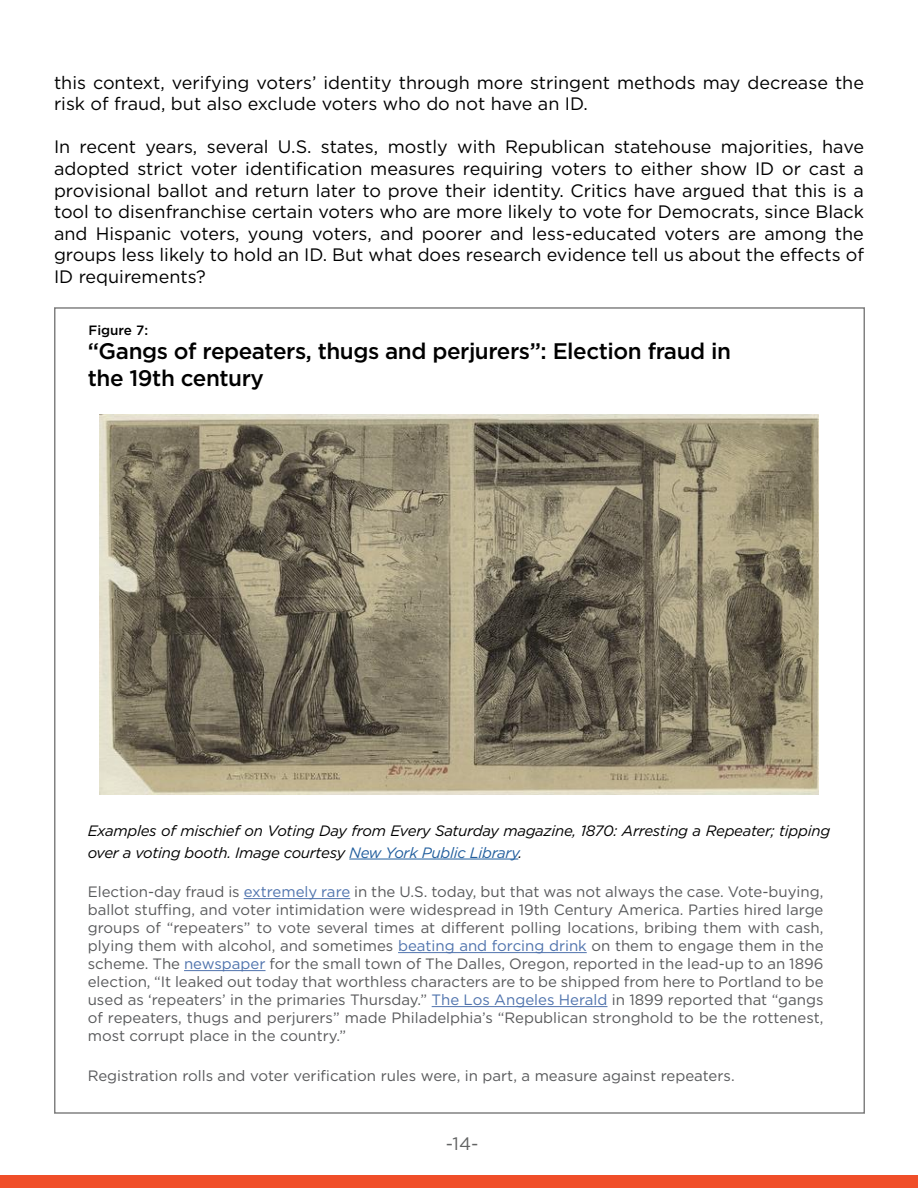
<style>
.page{position:relative;width:918px;height:1188px;background:#fff}
.page>*{position:absolute;margin:0;border:0;box-sizing:border-box;transform-origin:0 0}
.t1{font:500 22.5px/27px "Gotham";letter-spacing:-.02em;color:#000}
.t2{font:18px/21.6px "Gotham";color:#000}
.t3{font:18px "Gotham";color:#626363}
.t4{font:15px/18px "Gotham";color:#58595b;text-align:justify}
.t5{font:italic 15px/21.6px "Gotham";letter-spacing:-.02em;color:#000}
.t6{font:500 13.5px "Gotham";color:#000}
.s1{color:#215e9e}
.s2{color:#4f73ad}
</style>
<div class="page">
<img style="left:100px;top:415px;width:718px;height:379px">
<hr style="left:349px;top:859px;width:169px;height:1px;background:#215e9e">
<hr style="left:244px;top:898px;width:106px;height:1px;background:#4f73ad">
<hr style="left:398px;top:952px;width:189px;height:1px;background:#4f73ad">
<hr style="left:184px;top:970px;width:82px;height:1px;background:#4f73ad">
<hr style="left:432px;top:1006px;width:175px;height:1px;background:#4f73ad">
<div style="left:0;top:1175px;width:918px;height:13px;background:#f04e29"></div>
<p class="t2" style="left:54px;top:71px;width:812px">this context, verifying voters’ identity through more stringent methods may decrease the risk of fraud, but also exclude voters who do not have an ID.</p>
<p class="t2" style="left:54px;top:136px;width:812px;text-align:justify">In recent years, several U.S. states, mostly with Republican statehouse majorities, have adopted strict voter identification measures requiring voters to either show ID or cast a provisional ballot and return later to prove their identity. Critics have argued that this is a tool to disenfranchise certain voters who are more likely to vote for Democrats, since Black and Hispanic voters, young voters, and poorer and less-educated voters are among the groups less likely to hold an ID. But what does research evidence tell us about the effects of ID requirements?</p>
<p class="t6" style="left:88px;top:321px;width:61px">Figure 7:</p>
<h1 class="t1" style="left:88px;top:337px;width:645px">“Gangs of repeaters, thugs and perjurers”: Election fraud in the 19th century</h1>
<p class="t5" style="left:88px;top:819px;width:744px">Examples of mischief on Voting Day from Every Saturday magazine, 1870: Arresting a Repeater; tipping over a voting booth. Image courtesy <span class="s1">New York Public Library</span>.</p>
<p class="t4" style="left:88px;top:882px;width:737px">Election-day fraud is <span class="s2">extremely rare</span> in the U.S. today, but that was not always the case. Vote-buying, ballot stuffing, and voter intimidation were widespread in 19th Century America. Parties hired large groups of “repeaters” to vote several times at different polling locations, bribing them with cash, plying them with alcohol, and sometimes <span class="s2">beating and forcing drink</span> on them to engage them in the scheme. The <span class="s2">newspaper</span> for the small town of The Dalles, Oregon, reported in the lead-up to an 1896 election, “It leaked out today that worthless characters are to be shipped from here to Portland to be used as ‘repeaters’ in the primaries Thursday.” <span class="s2">The Los Angeles Herald</span> in 1899 reported that “gangs of repeaters, thugs and perjurers” made Philadelphia’s “Republican stronghold to be the rottenest, most corrupt place in the country.”</p>
<p class="t4" style="left:88px;top:1066px;width:649px">Registration rolls and voter verification rules were, in part, a measure against repeaters.</p>
<p class="t3" style="left:446px;top:1132px;width:34px">-14-</p>
</div>
